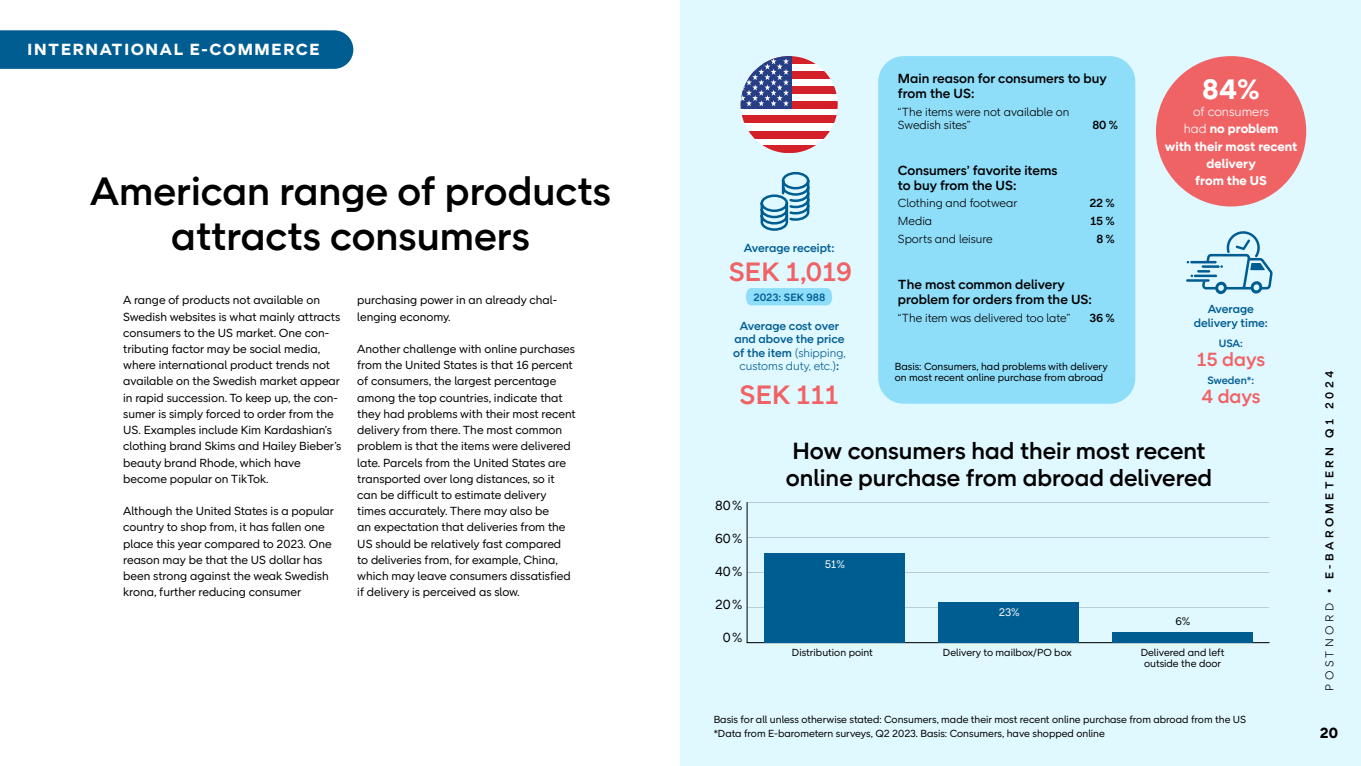
<style>
.page{position:relative;width:1361px;height:766px;background:#fff}
.page>*{position:absolute;margin:0;border:0;box-sizing:border-box;transform-origin:0 0}
.t1{font:500 40.5px/45px "Post Nord Sans";color:#000;text-align:center}
.t2{font:700 28.8px "Post Nord Sans";color:#fff}
.t3{font:500 27.15px "Post Nord Sans";color:#f06365}
.t4{font:500 24px/27px "Post Nord Sans";color:#000}
.t5{font:500 19.5px/37.3px "Post Nord Sans";color:#f06365}
.t6{font:700 16.5px "Post Nord Sans";letter-spacing:.1em;color:#fff}
.t7{font:700 15px "Post Nord Sans";color:#000}
.t8{font:500 13.5px/15px "Post Nord Sans";color:#000}
.t9{font:13.5px "Post Nord Sans";color:#000}
.t10{font:700 12.9px/17.2px "Post Nord Sans";color:#fff;text-align:center}
.t11{font:12px/16.2px "Post Nord Sans";color:#000}
.t12{font:300 12px/13.5px "Post Nord Sans";color:#000}
.t13{font:500 12px/13.5px "Post Nord Sans";color:#005d92;text-align:center}
.t14{font:500 12px "Post Nord Sans";color:#000}
.t15{font:500 11.7px "Post Nord Sans";letter-spacing:.3em;color:#000}
.t16{font:11.55px "Post Nord Sans";color:#000;scale:1.18 1}
.t17{font:11.25px "Post Nord Sans";color:#fff}
.t18{font:11.25px "Post Nord Sans";color:#000}
.t19{font:500 10.8px "Post Nord Sans";color:#005d92}
.t20{font:10.5px/10.5px "Post Nord Sans";color:#000}
.s1{font-weight:300}
</style>
<div class="page">
<div style="left:680px;top:0;width:681px;height:765px;background:#e0f8ff"></div>
<div style="left:0;top:30px;width:353px;height:39px;background:#005d92"></div>
<div style="left:1156px;top:56px;width:150px;height:150px;background:#f06365;border-radius:50%"></div>
<hr style="left:747px;top:502px;width:1px;height:140px;background:#000">
<hr style="left:747px;top:642px;width:522px;height:1px;background:#000">
<hr style="left:747px;top:607px;width:522px;height:1px;background:#000">
<hr style="left:747px;top:572px;width:522px;height:1px;background:#000">
<hr style="left:747px;top:537px;width:522px;height:1px;background:#000">
<hr style="left:747px;top:502px;width:522px;height:1px;background:#000">
<div style="left:763px;top:553px;width:141px;height:89px;background:#005d92"></div>
<div style="left:937px;top:602px;width:141px;height:40px;background:#005d92"></div>
<div style="left:1111px;top:632px;width:141px;height:10px;background:#005d92"></div>
<svg style="left:760px;top:171px;width:50px;height:60px"></svg>
<svg style="left:746px;top:288px;width:86px;height:17px"></svg>
<svg style="left:1186px;top:231px;width:86px;height:64px"></svg>
<div style="left:878px;top:56px;width:257px;height:347px;background:#8eddf9;border-radius:26px"></div>
<svg style="left:740px;top:56px;width:98px;height:97px"></svg>
<h3 class="t6" style="left:28px;top:40px;width:294px">INTERNATIONAL E-COMMERCE</h3>
<h1 class="t1" style="left:90px;top:169px;width:522px">American range of products attracts consumers</h1>
<p class="t11" style="left:123px;top:292px;width:220px">A range of products not available on Swedish websites is what mainly attracts consumers to the US market. One con&shy;tributing factor may be social media, where international product trends not available on the Swedish market appear in rapid succession. To keep up, the con&shy;sumer is simply forced to order from the US. Examples include Kim Kardashian’s clothing brand Skims and Hailey Bieber’s beauty brand Rhode, which have become popular on TikTok.</p>
<p class="t11" style="left:123px;top:503px;width:212px">Although the United States is a popular country to shop from, it has fallen one place this year compared to 2023. One reason may be that the US dollar has been strong against the weak Swedish krona, further reducing consumer</p>
<p class="t11" style="left:357px;top:292px;width:201px">purchasing power in an already chal&shy;lenging economy.</p>
<p class="t11" style="left:357px;top:341px;width:220px">Another challenge with online purchases from the United States is that 16 percent of consumers, the largest percentage among the top countries, indicate that they had problems with their most recent delivery from there. The most common problem is that the items were delivered late. Parcels from the United States are transported over long distances, so it can be difficult to estimate delivery times accurately. There may also be<br>an expectation that deliveries from the US should be relatively fast compared<br>to deliveries from, for example, China, which may leave consumers dissatisfied if delivery is perceived as slow.</p>
<p class="t8" style="left:898px;top:71px;width:210px">Main reason for consumers to buy from the US:</p>
<p class="t12" style="left:898px;top:105px;width:173px">“The items were not available on<br>Swedish sites”</p>
<h2 class="t2" style="left:1202px;top:72px;width:59px">84%</h2>
<p class="t10" style="left:1164px;top:103px;width:134px"><span class="s1">of consumers<br>had</span> no problem<br>with their most recent delivery<br>from the US</p>
<p class="t14" style="left:1092px;top:118px;width:27px">80 %</p>
<p class="t8" style="left:898px;top:162px;width:161px">Consumers’ favorite items to buy from the US:</p>
<p class="t12" style="left:898px;top:196px;width:121px">Clothing and footwear</p>
<p class="t14" style="left:1089px;top:196px;width:27px">22 %</p>
<p class="t12" style="left:898px;top:214px;width:36px">Media</p>
<p class="t14" style="left:1090px;top:214px;width:26px">15 %</p>
<p class="t12" style="left:898px;top:232px;width:96px">Sports and leisure</p>
<p class="t14" style="left:1096px;top:232px;width:20px">8 %</p>
<p class="t8" style="left:898px;top:277px;width:195px">The most common delivery problem for orders from the US:</p>
<p class="t12" style="left:898px;top:311px;width:174px">“The item was delivered too late”</p>
<p class="t14" style="left:1089px;top:310px;width:27px">36 %</p>
<p class="t13" style="left:744px;top:241px;width:92px">Average receipt:</p>
<p class="t19" style="left:753px;top:291px;width:74px">2023: SEK 988</p>
<h3 class="t3" style="left:729px;top:256px;width:125px">SEK 1,019</h3>
<p class="t13" style="left:1193px;top:302px;width:76px">Average delivery time:</p>
<p class="t13" style="left:733px;top:318px;width:114px">Average cost over and above the price of the item <span class="s1">(shipping, customs duty, etc.)</span>:</p>
<p class="t19" style="left:1218px;top:337px;width:26px">USA:</p>
<p class="t19" style="left:1207px;top:374px;width:48px">Sweden*:</p>
<h3 class="t5" style="left:1196px;top:340px;width:70px">15 days<br>4 days</h3>
<p class="t20" style="left:895px;top:361px;width:214px">Basis: Consumers, had problems with delivery on most recent online purchase from abroad</p>
<p class="t15" style="left:1322px;top:690px;width:321px;rotate:-90deg"><span class="s1">POSTNORD</span> • E-BAROMETERN Q1 2024</p>
<p class="t7" style="left:1319px;top:723px;width:20px">20</p>
<h3 class="t3" style="left:739px;top:378px;width:101px">SEK 111</h3>
<h3 class="t4" style="left:786px;top:437px;width:428px">How consumers had their most recent online purchase from abroad delivered</h3>
<p class="t16" style="left:710px;top:495px;width:26px">80 %</p>
<p class="t9" style="left:715px;top:498px;width:29px">80%</p>
<p class="t9" style="left:715px;top:530px;width:29px">60%</p>
<p class="t9" style="left:714px;top:563px;width:29px">40%</p>
<p class="t9" style="left:715px;top:596px;width:29px">20%</p>
<p class="t9" style="left:723px;top:629px;width:21px">0%</p>
<p class="t16" style="left:710px;top:530px;width:26px">60 %</p>
<p class="t17" style="left:825px;top:557px;width:22px">51%</p>
<p class="t16" style="left:710px;top:565px;width:26px">40 %</p>
<p class="t16" style="left:710px;top:600px;width:26px">20 %</p>
<p class="t17" style="left:999px;top:606px;width:23px">23%</p>
<p class="t18" style="left:1175px;top:615px;width:17px">6%</p>
<p class="t16" style="left:718px;top:635px;width:19px">0 %</p>
<p class="t20" style="left:792px;top:647px;width:82px">Distribution point</p>
<p class="t20" style="left:943px;top:647px;width:130px">Delivery to mailbox/PO box</p>
<p class="t20" style="left:1140px;top:647px;width:85px;text-align:center">Delivered and left outside the door</p>
<p class="t20" style="left:713px;top:712px;width:534px;line-height:14.4px">Basis for all unless otherwise stated: Consumers, made their most recent online purchase from abroad from the US *Data from E-barometern surveys, Q2 2023. Basis: Consumers, have shopped online</p>
</div>
